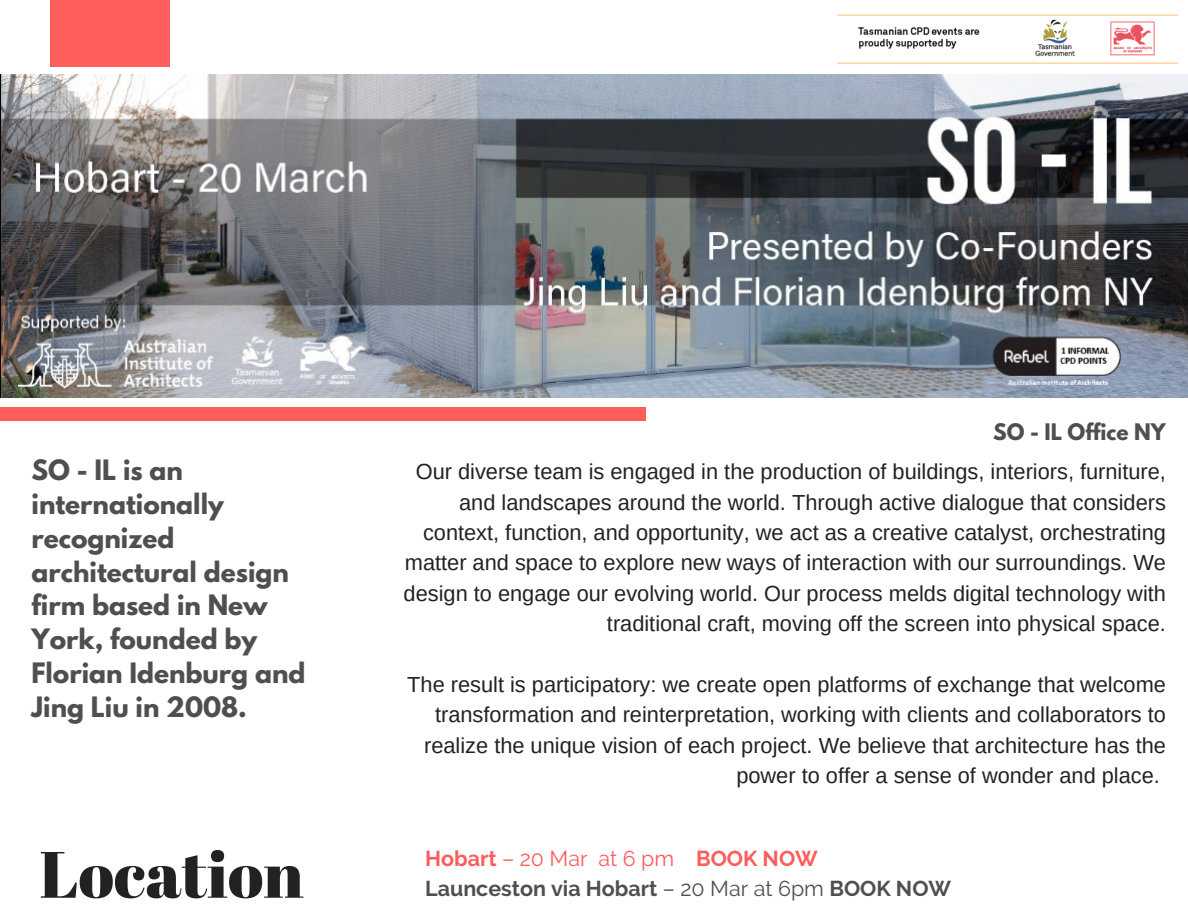
<style>
.page{position:relative;width:1188px;height:918px;background:#fff}
.page>*{position:absolute;margin:0;border:0;box-sizing:border-box;transform-origin:0 0}
.t1{font:65.4px "Abril Fatface";color:#222}
.t2{font:700 24.9px/33.8px "League Spartan";color:#4f4f4f}
.t3{font:21.75px/30.3px "Arimo";color:#222;text-align:right}
.t4{font:700 21.45px/29.2px "Raleway";color:#4f4f4f}
.t5{font:700 20.25px "League Spartan";color:#4f4f4f}
.s1{color:#ff5c5c}
.s2{font-weight:400;color:#ff5c5c}
.s3{font-weight:400}
</style>
<div class="page">
<div style="left:51px;top:0;width:119px;height:66px;background:#ff5c5c"></div>
<div style="left:0;top:407px;width:645px;height:14px;background:#ff5c5c"></div>
<img style="left:837px;top:14px;width:341px;height:50px">
<img style="left:0;top:74px;width:1188px;height:323px">
<p class="t5" style="left:993px;top:422px;width:174px">SO - IL Office NY</p>
<p class="t2" style="left:32px;top:457px;width:276px">SO - IL is an internationally recognized architectural design firm based in New<br>York, founded by<br>Florian Idenburg and<br>Jing Liu in 2008.</p>
<p class="t3" style="left:404px;top:457px;width:764px">Our diverse team is engaged in the production of buildings, interiors, furniture, and landscapes around the world. Through active dialogue that considers context, function, and opportunity, we act as a creative catalyst, orchestrating matter and space to explore new ways of interaction with our surroundings. We design to engage our evolving world. Our process melds digital technology with traditional craft, moving off the screen into physical space.</p>
<p class="t3" style="left:407px;top:669px;width:760px">The result is participatory: we create open platforms of exchange that welcome transformation and reinterpretation, working with clients and collaborators to realize the unique vision of each project. We believe that architecture has the power to offer a sense of wonder and place.</p>
<h1 class="t1" style="left:40px;top:829px;width:266px">Location</h1>
<p class="t4" style="left:425px;top:844px;width:527px"><span class="s1">Hobart</span> <span class="s2">– 20 Mar at 6 pm</span> <span class="s1">BOOK NOW<br></span>Launceston via Hobart <span class="s3">– 20 Mar at 6pm</span> BOOK NOW</p>
</div>
